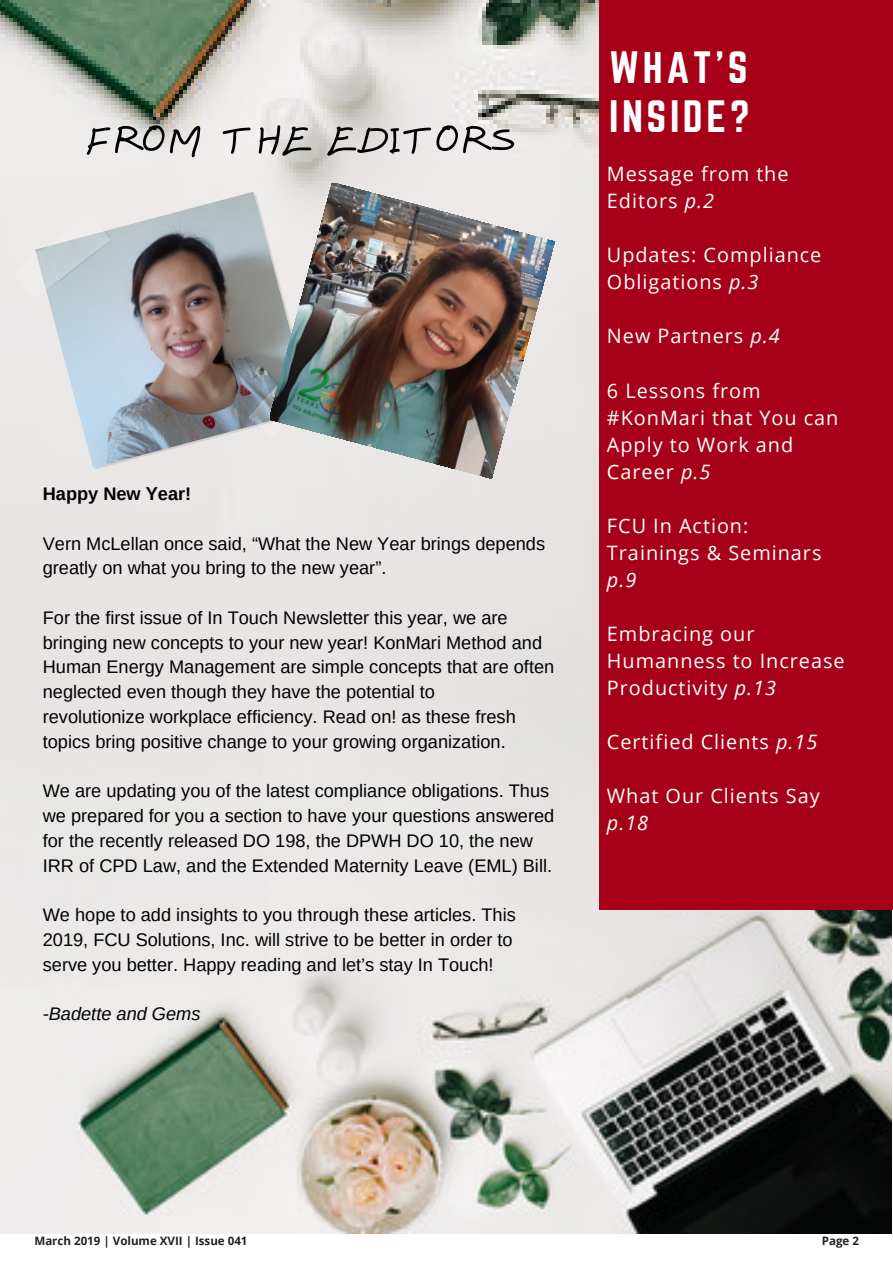
<style>
.page{position:relative;width:893px;height:1263px;background:#fff}
.page>*{position:absolute;margin:0;border:0;box-sizing:border-box;transform-origin:0 0}
.t1{font:69.6px "Karumbi";letter-spacing:-.02em;color:#000}
.t2{font:39.75px/48.4px "Norwester";letter-spacing:.09em;color:#fff}
.t3{font:19.8px/27px "Open Sans";letter-spacing:.05em;color:#fff}
.t4{font:italic 19.8px "Open Sans";color:#fff}
.t5{font:18.15px/24.8px "Arimo";color:#000}
.t6{font:italic 18.15px "Arimo";color:#000}
.t7{font:700 18.15px "Arimo";color:#000}
.t8{font:700 11.55px "Open Sans";color:#222}
.s1{font-style:italic}
</style>
<div class="page">
<img style="left:0;top:700px;width:892px;height:533px">
<img style="left:0;top:0;width:599px;height:700px">
<div style="left:599px;top:0;width:294px;height:910px;background:#a70119"></div>
<img style="left:35px;top:192px;width:235px;height:276px">
<svg style="left:3px;top:210px;width:118px;height:94px;background:#d6dbdd"></svg>
<svg style="left:236px;top:346px;width:34px;height:97px;background:#92979c"></svg>
<img style="left:270px;top:183px;width:284px;height:295px">
<h1 class="t1" style="left:85px;top:85px;width:434px">FROM THE EDITORS</h1>
<p class="t7" style="left:43px;top:483px;width:150px">Happy New Year!</p>
<p class="t5" style="left:43px;top:531px;width:504px">Vern McLellan once said, “What the New Year brings depends greatly on what you bring to the new year”.</p>
<p class="t5" style="left:43px;top:605px;width:513px">For the first issue of In Touch Newsletter this year, we are bringing new concepts to your new year! KonMari Method and Human Energy Management are simple concepts that are often neglected even though they have the potential to<br>revolutionize workplace efficiency. Read on! as these fresh topics bring positive change to your growing organization.</p>
<p class="t5" style="left:43px;top:778px;width:513px">We are updating you of the latest compliance obligations. Thus we prepared for you a section to have your questions answered for the recently released DO 198, the DPWH DO 10, the new IRR of CPD Law, and the Extended Maternity Leave (EML) Bill.</p>
<p class="t5" style="left:43px;top:902px;width:475px">We hope to add insights to you through these articles. This<br>2019, FCU Solutions, Inc. will strive to be better in order to serve you better. Happy reading and let’s stay In Touch!</p>
<p class="t6" style="left:43px;top:1004px;width:159px">-Badette and Gems</p>
<h2 class="t2" style="left:609px;top:45px;width:142px">WHAT'S<br>INSIDE?</h2>
<p class="t3" style="left:607px;top:160px;width:183px">Message from the<br>Editors <span class="s1">p.2</span></p>
<p class="t3" style="left:607px;top:241px;width:216px">Updates: Compliance<br>Obligations <span class="s1">p.3</span></p>
<p class="t3" style="left:607px;top:322px;width:174px">New Partners <span class="s1">p.4</span></p>
<p class="t3" style="left:607px;top:376px;width:233px">6 Lessons from #KonMari that You can<br>Apply to Work and<br>Career <span class="s1">p.5</span></p>
<p class="t3" style="left:607px;top:511px;width:216px">FCU In Action:<br>Trainings &amp; Seminars</p>
<p class="t4" style="left:607px;top:565px;width:31px">p.9</p>
<p class="t3" style="left:607px;top:619px;width:239px">Embracing our<br>Humanness to Increase<br>Productivity <span class="s1">p.13</span></p>
<p class="t3" style="left:607px;top:728px;width:212px">Certified Clients <span class="s1">p.15</span></p>
<p class="t3" style="left:607px;top:782px;width:214px">What Our Clients Say</p>
<p class="t4" style="left:607px;top:809px;width:43px">p.18</p>
<p class="t8" style="left:34px;top:1233px;width:215px">March 2019 | Volume XVII | Issue 041</p>
<p class="t8" style="left:822px;top:1233px;width:39px">Page 2</p>
</div>
